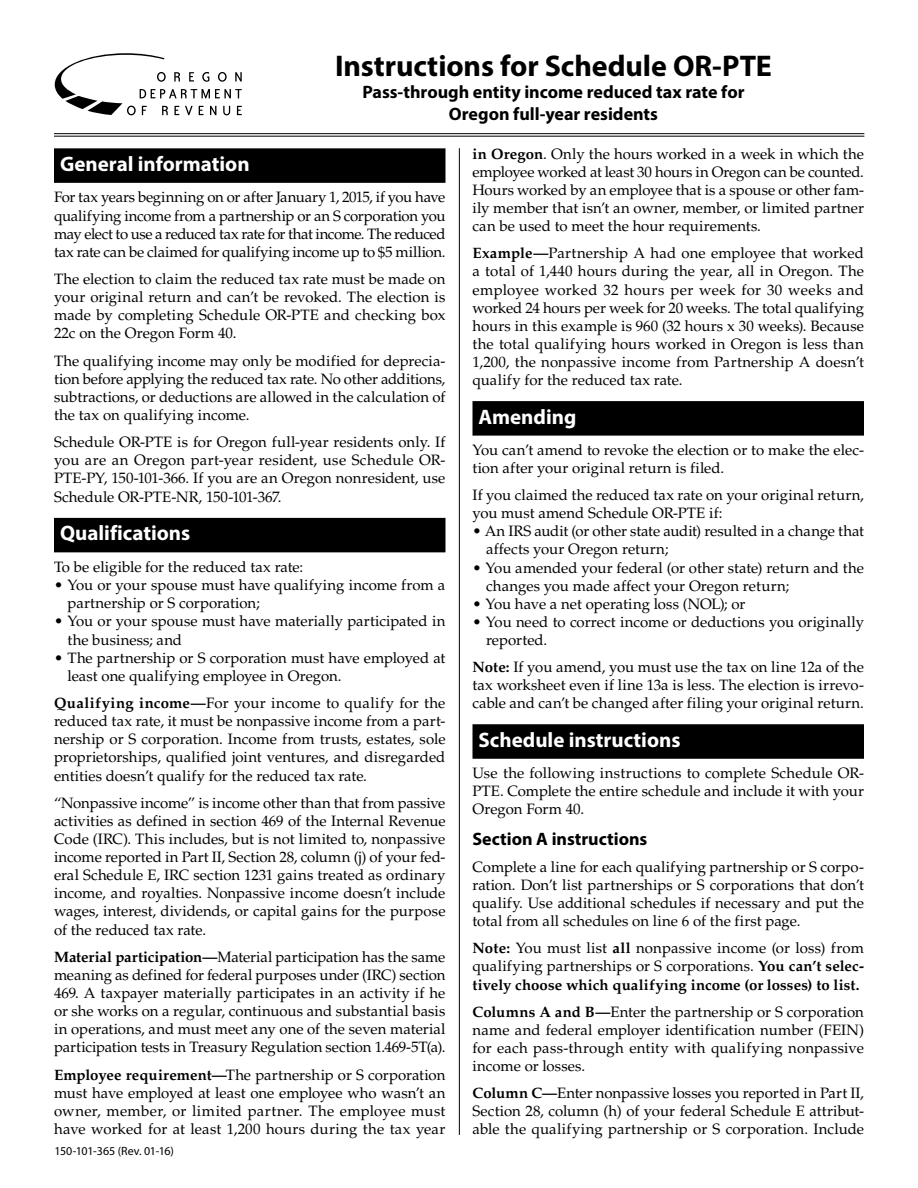
<style>
.page{position:relative;width:918px;height:1188px;background:#fff}
.page>*{position:absolute;margin:0;border:0;box-sizing:border-box;transform-origin:0 0}
.t1{font:700 30px "Myriad Pro";letter-spacing:-.005em;color:#000}
.t2{font:700 21px "Myriad Pro";color:#fff}
.t3{font:700 18px/21.6px "Myriad Pro";color:#000;text-align:center}
.t4{font:15px/18.1px "Palatino LT Std";color:#000;text-align:justify}
.t5{font:12px "Myriad Pro";letter-spacing:-.02em;color:#000}
.s1{font-weight:700}
</style>
<div class="page">
<svg style="left:55px;top:53px;width:187px;height:62px"></svg>
<div style="left:472px;top:401px;width:392px;height:35px;background:#000"></div>
<div style="left:472px;top:724px;width:392px;height:35px;background:#000"></div>
<div style="left:54px;top:148px;width:392px;height:35px;background:#000"></div>
<div style="left:54px;top:518px;width:392px;height:34px;background:#000"></div>
<hr style="left:459px;top:148px;width:1px;height:987px;background:#000">
<hr style="left:54px;top:133px;width:810px;height:1px;background:#000">
<hr style="left:54px;top:136px;width:810px;height:1px;background:#000">
<h1 class="t1" style="left:335px;top:47px;width:438px">Instructions for Schedule OR-PTE</h1>
<p class="t3" style="left:362px;top:81px;width:384px">Pass-through entity income reduced tax rate for<br>Oregon full-year residents</p>
<h2 class="t2" style="left:60px;top:150px;width:191px">General information</h2>
<p class="t4" style="left:54px;top:189px;width:393px">For tax years beginning on or after January 1, 2015, if you have qualifying income from a partnership or an S corporation you may elect to use a reduced tax rate for that income. The reduced tax rate can be claimed for qualifying income up to $5 million.</p>
<p class="t4" style="left:54px;top:270px;width:393px">The election to claim the reduced tax rate must be made on your original return and can’t be revoked. The election is made by completing Schedule OR-PTE and checking box 22c on the Oregon Form 40.</p>
<p class="t4" style="left:54px;top:352px;width:393px">The qualifying income may only be modified for deprecia&shy;tion before applying the reduced tax rate. No other additions, subtractions, or deductions are allowed in the calculation of the tax on qualifying income.</p>
<p class="t4" style="left:54px;top:433px;width:393px">Schedule OR-PTE is for Oregon full-year residents only. If you are an Oregon part-year resident, use Schedule OR-PTE-PY, 150-101-366. If you are an Oregon nonresident, use Schedule OR-PTE-NR, 150-101-367.</p>
<h2 class="t2" style="left:60px;top:520px;width:132px">Qualifications</h2>
<p class="t4" style="left:54px;top:558px;width:251px">To be eligible for the reduced tax rate:</p>
<p class="t4" style="left:68px;top:576px;width:379px;text-indent:-14px">• You or your spouse must have qualifying income from a partnership or S corporation;</p>
<p class="t4" style="left:68px;top:613px;width:380px;text-indent:-14px">• You or your spouse must have materially participated in the business; and</p>
<p class="t4" style="left:68px;top:649px;width:380px;text-indent:-14px">• The partnership or S corporation must have employed at least one qualifying employee in Oregon.</p>
<p class="t4" style="left:54px;top:694px;width:393px"><span class="s1">Qualifying income—</span>For your income to qualify for the reduced tax rate, it must be nonpassive income from a part&shy;nership or S corporation. Income from trusts, estates, sole proprietorships, qualified joint ventures, and disregarded entities doesn’t qualify for the reduced tax rate.</p>
<p class="t4" style="left:54px;top:794px;width:393px">“Nonpassive income” is income other than that from passive activities as defined in section 469 of the Internal Revenue Code (IRC). This includes, but is not limited to, nonpassive income reported in Part II, Section 28, column (j) of your fed&shy;eral Schedule E, IRC section 1231 gains treated as ordinary income, and royalties. Nonpassive income doesn’t include wages, interest, dividends, or capital gains for the purpose of the reduced tax rate.</p>
<p class="t4" style="left:54px;top:948px;width:393px"><span class="s1">Material participation—</span>Material participation has the same meaning as defined for federal purposes under (IRC) section 469. A taxpayer materially participates in an activity if he or she works on a regular, continuous and substantial basis in operations, and must meet any one of the seven material participation tests in Treasury Regulation section 1.469-5T(a).</p>
<p class="t4" style="left:54px;top:1066px;width:393px"><span class="s1">Employee requirement—</span>The partnership or S corporation must have employed at least one employee who wasn’t an owner, member, or limited partner. The employee must have worked for at least 1,200 hours during the tax year</p>
<p class="t5" style="left:55px;top:1144px;width:121px">150-101-365 (Rev. 01-16)</p>
<p class="t4" style="left:472px;top:145px;width:393px"><span class="s1">in Oregon</span>. Only the hours worked in a week in which the employee worked at least 30 hours in Oregon can be counted.<br>Hours worked by an employee that is a spouse or other fam&shy;ily member that isn’t an owner, member, or limited partner can be used to meet the hour requirements.</p>
<p class="t4" style="left:472px;top:245px;width:393px"><span class="s1">Example—</span>Partnership A had one employee that worked a total of 1,440 hours during the year, all in Oregon. The employee worked 32 hours per week for 30 weeks and worked 24 hours per week for 20 weeks. The total qualifying hours in this example is 960 (32 hours x 30 weeks). Because the total qualifying hours worked in Oregon is less than 1,200, the nonpassive income from Partnership A doesn’t qualify for the reduced tax rate.</p>
<h2 class="t2" style="left:478px;top:403px;width:99px">Amending</h2>
<p class="t4" style="left:472px;top:441px;width:393px">You can’t amend to revoke the election or to make the elec&shy;tion after your original return is filed.</p>
<p class="t4" style="left:472px;top:486px;width:393px">If you claimed the reduced tax rate on your original return, you must amend Schedule OR-PTE if:</p>
<p class="t4" style="left:486px;top:523px;width:380px;text-indent:-14px">• An IRS audit (or other state audit) resulted in a change that affects your Oregon return;</p>
<p class="t4" style="left:486px;top:559px;width:379px;text-indent:-14px">• You amended your federal (or other state) return and the changes you made affect your Oregon return;</p>
<p class="t4" style="left:472px;top:595px;width:274px">• You have a net operating loss (NOL); or</p>
<p class="t4" style="left:486px;top:613px;width:380px;text-indent:-14px">• You need to correct income or deductions you originally reported.</p>
<p class="t4" style="left:472px;top:658px;width:393px"><span class="s1">Note:</span> If you amend, you must use the tax on line 12a of the tax worksheet even if line 13a is less. The election is irrevo&shy;cable and can’t be changed after filing your original return.</p>
<h2 class="t2" style="left:478px;top:726px;width:204px">Schedule instructions</h2>
<p class="t4" style="left:472px;top:764px;width:393px">Use the following instructions to complete Schedule OR-PTE. Complete the entire schedule and include it with your Oregon Form 40.</p>
<p class="t3" style="left:472px;top:828px;width:176px">Section A instructions</p>
<p class="t4" style="left:472px;top:858px;width:393px">Complete a line for each qualifying partnership or S corpo&shy;ration. Don’t list partnerships or S corporations that don’t qualify. Use additional schedules if necessary and put the total from all schedules on line 6 of the first page.</p>
<p class="t4" style="left:472px;top:940px;width:393px"><span class="s1">Note:</span> You must list <span class="s1">all</span> nonpassive income (or loss) from qualifying partnerships or S corporations. <span class="s1">You can’t selec&shy;tively choose which qualifying income (or losses) to list.</span></p>
<p class="t4" style="left:472px;top:1003px;width:393px"><span class="s1">Columns A and B—</span>Enter the partnership or S corporation name and federal employer identification number (FEIN) for each pass-through entity with qualifying nonpassive income or losses.</p>
<p class="t4" style="left:472px;top:1084px;width:393px"><span class="s1">Column C—</span>Enter nonpassive losses you reported in Part II, Section 28, column (h) of your federal Schedule E attribut&shy;able the qualifying partnership or S corporation. Include</p>
</div>
